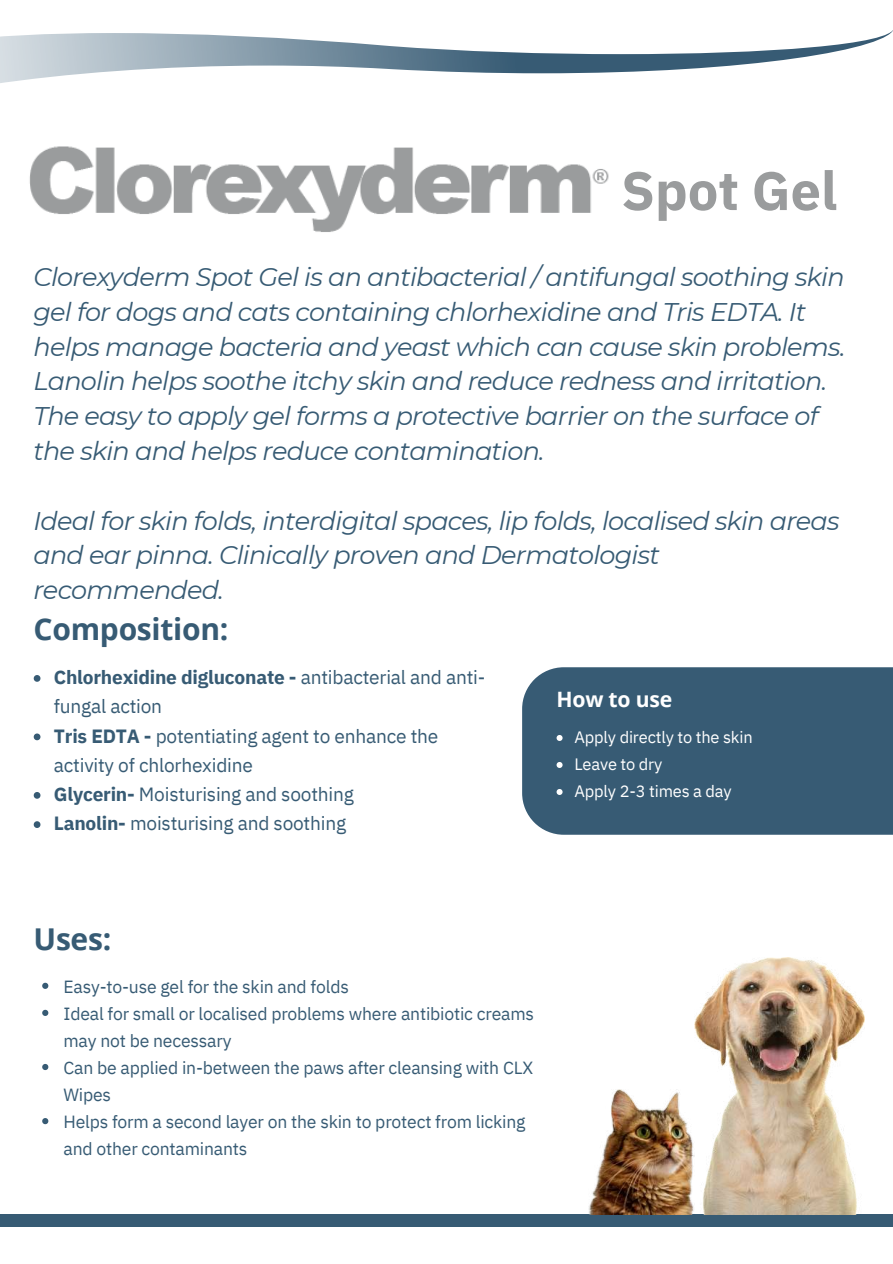
<style>
.page{position:relative;width:893px;height:1264px;background:#fff}
.page>*{position:absolute;margin:0;border:0;box-sizing:border-box;transform-origin:0 0}
.t1{font:700 54px "IBM Plex Sans";color:#9a9c9d}
.t2{font:700 30px "Open Sans";letter-spacing:-.01em;color:#375b74}
.t3{font:italic 25.5px/34.8px "Montserrat";letter-spacing:-.03em;color:#375b74}
.t4{font:700 21.15px "Open Sans";letter-spacing:-.01em;color:#fff}
.t5{font:19.05px/29.2px "IBM Plex Sans";letter-spacing:-.01em;color:#375b74}
.t6{font:17.55px/27px "IBM Plex Sans";letter-spacing:-.01em;color:#375b74}
.t7{font:16.5px/27px "IBM Plex Sans";letter-spacing:-.01em;color:#fff}
.s1{font-weight:700}
</style>
<div class="page">
<div style="left:0;top:1214px;width:446px;height:13px;background:#375b74"></div>
<div style="left:446px;top:1214px;width:446px;height:13px;background:#375b74"></div>
<svg style="left:0;top:31px;width:892px;height:52px"></svg>
<div style="left:522px;top:667px;width:370px;height:167px;background:#375b74"></div>
<img style="left:29px;top:146px;width:580px;height:86px">
<img style="left:695px;top:957px;width:169px;height:257px">
<img style="left:588px;top:1089px;width:106px;height:125px">
<svg style="left:34px;top:675px;width:6px;height:6px"></svg>
<svg style="left:34px;top:733px;width:6px;height:7px"></svg>
<svg style="left:34px;top:792px;width:6px;height:6px"></svg>
<svg style="left:34px;top:821px;width:6px;height:7px"></svg>
<svg style="left:556px;top:735px;width:6px;height:6px"></svg>
<svg style="left:556px;top:762px;width:6px;height:6px"></svg>
<svg style="left:556px;top:789px;width:6px;height:6px"></svg>
<svg style="left:42px;top:982px;width:6px;height:6px"></svg>
<svg style="left:42px;top:1009px;width:6px;height:6px"></svg>
<svg style="left:42px;top:1064px;width:6px;height:6px"></svg>
<svg style="left:42px;top:1118px;width:6px;height:6px"></svg>
<h1 class="t1" style="left:621px;top:155px;width:217px">Spot Gel</h1>
<p class="t3" style="left:33px;top:259px;width:813px">Clorexyderm Spot Gel is an antibacterial / antifungal soothing skin gel for dogs and cats containing chlorhexidine and Tris EDTA. It helps manage bacteria and yeast which can cause skin problems.<br>Lanolin helps soothe itchy skin and reduce redness and irritation.<br>The easy to apply gel forms a protective barrier on the surface of the skin and helps reduce contamination.</p>
<p class="t3" style="left:33px;top:503px;width:807px">Ideal for skin folds, interdigital spaces, lip folds, localised skin areas and ear pinna. Clinically proven and Dermatologist recommended.</p>
<p class="t2" style="left:34px;top:607px;width:196px">Composition:</p>
<p class="t5" style="left:54px;top:662px;width:433px"><span class="s1">Chlorhexidine digluconate -</span> antibacterial and anti&shy;fungal action<br><span class="s1">Tris EDTA -</span> potentiating agent to enhance the activity of chlorhexidine<br><span class="s1">Glycerin-</span> Moisturising and soothing<br><span class="s1">Lanolin-</span> moisturising and soothing</p>
<p class="t4" style="left:556px;top:684px;width:117px">How to use</p>
<p class="t7" style="left:574px;top:723px;width:180px">Apply directly to the skin<br>Leave to dry<br>Apply 2-3 times a day</p>
<p class="t2" style="left:34px;top:917px;width:79px">Uses:</p>
<p class="t6" style="left:63px;top:972px;width:472px">Easy-to-use gel for the skin and folds<br>Ideal for small or localised problems where antibiotic creams may not be necessary<br>Can be applied in-between the paws after cleansing with CLX Wipes<br>Helps form a second layer on the skin to protect from licking and other contaminants</p>
</div>
